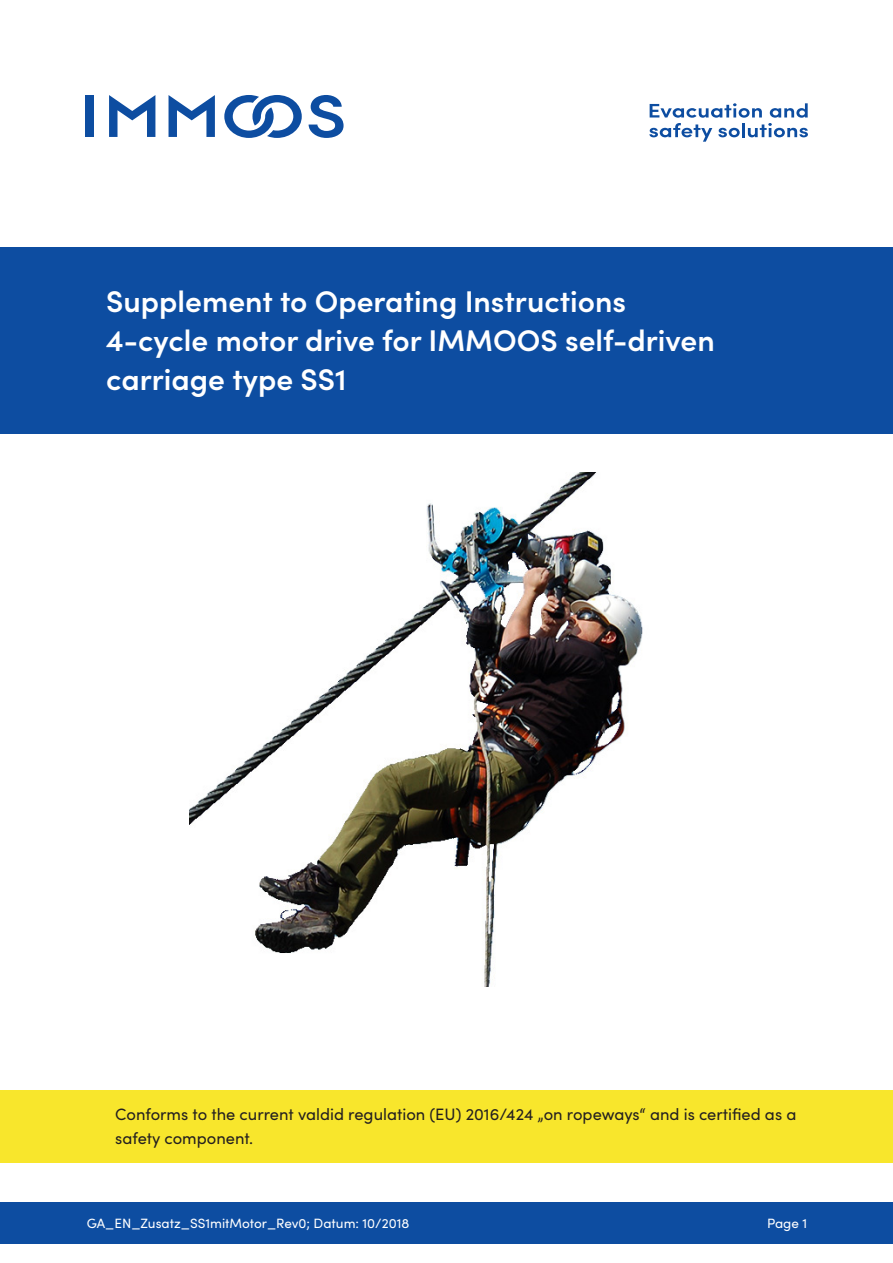
<style>
.page{position:relative;width:893px;height:1263px;background:#fff}
.page>*{position:absolute;margin:0;border:0;box-sizing:border-box;transform-origin:0 0}
.Haupttitel_00{font:600 30px/39px "Sofia Pro";color:#fff}
.Norm_Box{font:16.5px/24px "Sofia Pro";color:#231f20}
.t1{font:13.5px "Sofia Pro";color:#fff}
</style>
<div class="page">
<div style="left:0;top:1202px;width:893px;height:41px;background:#0d4da1"></div>
<img style="left:189px;top:472px;width:454px;height:515px">
<svg style="left:309px;top:95px;width:35px;height:43px"></svg>
<svg style="left:224px;top:95px;width:78px;height:43px"></svg>
<svg style="left:169px;top:95px;width:46px;height:42px"></svg>
<svg style="left:109px;top:95px;width:46px;height:42px"></svg>
<div style="left:85px;top:96px;width:8px;height:41px;background:#0d4da1"></div>
<svg style="left:649px;top:103px;width:159px;height:39px"></svg>
<div style="left:0;top:247px;width:893px;height:187px;background:#0d4da1"></div>
<div style="left:0;top:1090px;width:893px;height:72px;background:#f8e62c"></div>
<p class="Haupttitel_00" style="left:106px;top:280px;width:521px">Supplement to Operating Instructions</p>
<p class="Haupttitel_00" style="left:106px;top:319px;width:610px">4-cycle motor drive for IMMOOS self-driven carriage type SS1</p>
<p class="Norm_Box" style="left:115px;top:1101px;width:683px">Conforms to the current valdid regulation (EU) 2016/424 „on ropeways“ and is certified as a safety component.</p>
<p class="t1" style="left:87px;top:1213px;width:324px">GA_EN_Zusatz_SS1mitMotor_Rev0; Datum: 10/2018</p>
<p class="t1" style="left:767px;top:1213px;width:42px">Page 1</p>
</div>
